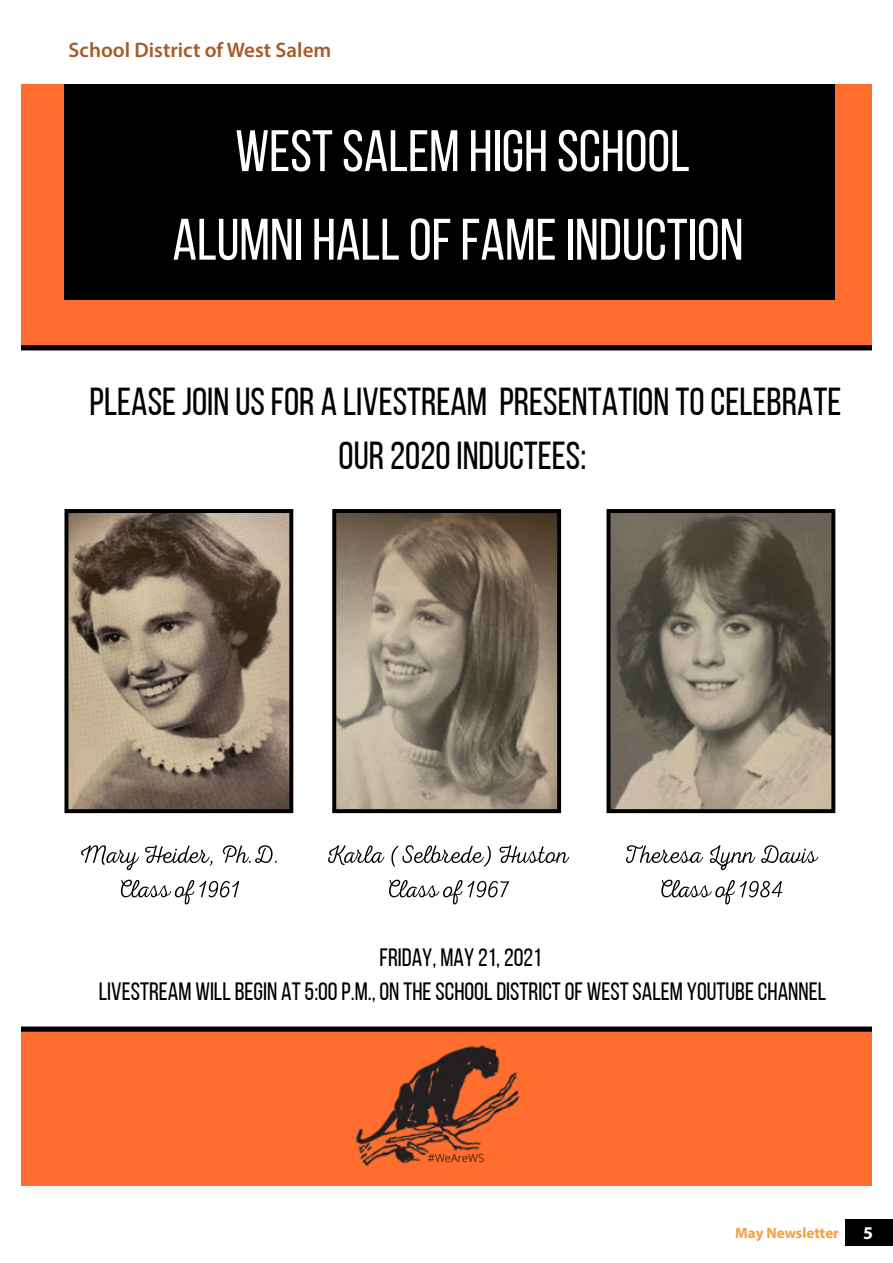
<style>
.page{position:relative;width:893px;height:1263px;background:#fff}
.page>*{position:absolute;margin:0;border:0;box-sizing:border-box;transform-origin:0 0}
.t1{font:58.35px/88.5px "Bebas Neue";color:#fff;text-align:center}
.t2{font:38.85px/54.2px "Bebas Neue";color:#000;text-align:center}
.t3{font:25.05px/34.3px "Bebas Neue";color:#000;text-align:center}
.t4{font:600 21px "Myriad Pro";color:#a75a29}
.t5{font:700 18px "Myriad Pro";color:#fff}
.t6{font:700 15px "Myriad Pro";color:#f79f45}
.t7{font:300 11.1px "Open Sans";color:#000}
</style>
<div class="page">
<svg style="left:64px;top:509px;width:229px;height:304px;background:#847463"></svg>
<svg style="left:332px;top:509px;width:229px;height:304px;background:#857969"></svg>
<svg style="left:606px;top:509px;width:229px;height:304px;background:#756e60"></svg>
<div style="left:21px;top:84px;width:851px;height:262px;background:#ff6e2f"></div>
<div style="left:65px;top:84px;width:770px;height:215px;background:#000"></div>
<div style="left:21px;top:1029px;width:851px;height:156px;background:#ff6e2f"></div>
<svg style="left:81px;top:845px;width:58px;height:25px"></svg>
<svg style="left:145px;top:845px;width:67px;height:21px"></svg>
<svg style="left:222px;top:845px;width:55px;height:18px"></svg>
<svg style="left:121px;top:879px;width:118px;height:25px"></svg>
<svg style="left:328px;top:845px;width:56px;height:20px"></svg>
<svg style="left:391px;top:845px;width:100px;height:22px"></svg>
<svg style="left:499px;top:845px;width:70px;height:18px"></svg>
<svg style="left:389px;top:879px;width:120px;height:25px"></svg>
<img style="left:355px;top:1045px;width:165px;height:122px">
<svg style="left:626px;top:845px;width:77px;height:18px"></svg>
<svg style="left:709px;top:845px;width:46px;height:25px"></svg>
<svg style="left:761px;top:845px;width:57px;height:18px"></svg>
<svg style="left:661px;top:879px;width:122px;height:25px"></svg>
<div style="left:21px;top:1026px;width:851px;height:6px;background:#000"></div>
<div style="left:21px;top:345px;width:851px;height:5px;background:#000"></div>
<div style="left:846px;top:1219px;width:47px;height:26px;background:#000"></div>
<p class="t4" style="left:69px;top:36px;width:264px">School District of West Salem</p>
<h1 class="t1" style="left:172px;top:106px;width:573px">WESTSALEM HIGH SCHOOL<br>ALUMNI HALL OF FAME INDUCTION</h1>
<h2 class="t2" style="left:90px;top:374px;width:753px">PLEASEJOIN US FOR A LIVESTREAM PRESENTATION TOCELEBRATE<br>OUR 2020 INDUCTEES:</h2>
<p class="t3" style="left:99px;top:940px;width:729px">FRIDAY, MAY 21,2021<br>LIVESTREAM WILL BEGIN AT 5:00P.M.,ON THE SCHOOL DISTRICT OF WESTSALEM YOUTUBECHANNEL</p>
<p class="t7" style="left:428px;top:1150px;width:58px">#WeAreWS</p>
<p class="t6" style="left:735px;top:1223px;width:105px">May Newsletter</p>
<p class="t5" style="left:863px;top:1221px;width:11px">5</p>
</div>
